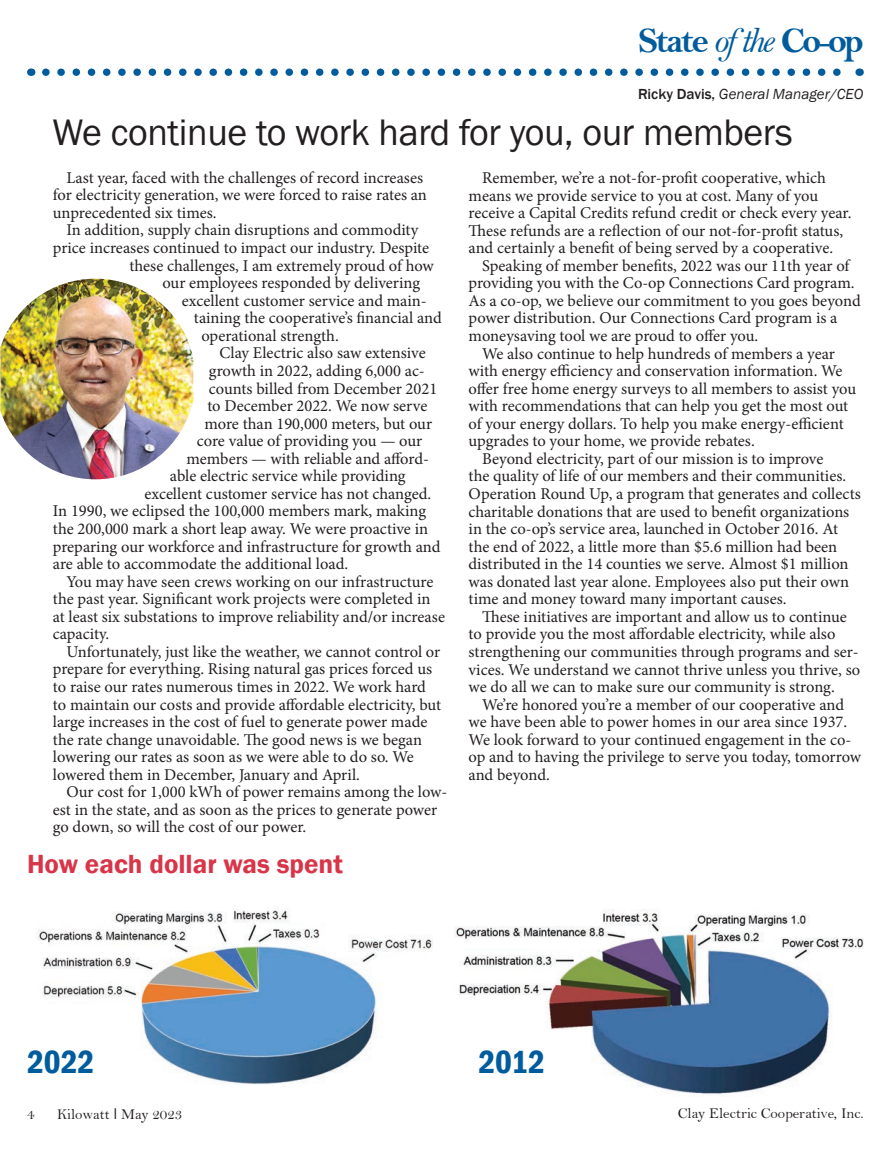
<style>
.page{position:relative;width:891px;height:1161px;background:#fff}
.page>*{position:absolute;margin:0;border:0;box-sizing:border-box;transform-origin:0 0}
.t1{font:37.95px "Franklin Gothic";letter-spacing:-.01em;color:#231f20}
.t2{font:36px "Bell MT Bold";letter-spacing:-.075em;color:#005c9d}
.t3{font:600 condensed 33px "Franklin Gothic";color:#005c9d}
.t4{font:600 27px "Franklin Gothic";color:#d83549}
.Body_copy{font:16.5px/17.5px "Minion Pro";color:#231f20}
.t5{font:15px "Bell";color:#231f20}
.t6{font:italic 15px "Franklin Gothic";color:#231f20}
.s1{font-family:"Bell MT Italic"}
.s2{font-size:30px}
.s3{font-weight:500;font-style:normal}
</style>
<div class="page">
<svg style="left:46px;top:68px;width:795px;height:8px"></svg>
<img style="left:0;top:279px;width:193px;height:200px">
<img style="left:455px;top:909px;width:409px;height:186px">
<img style="left:37px;top:910px;width:395px;height:175px">
<p class="t2" style="left:638px;top:19px;width:227px">State <span class="s1">of the</span> Co<span class="s2">-</span>op</p>
<p class="t6" style="left:638px;top:85px;width:227px"><span class="s3">Ricky Davis,</span> General Manager/CEO</p>
<p class="t1" style="left:53px;top:109px;width:742px">We continue to work hard for you, our members</p>
<p class="Body_copy" style="left:53px;top:169px;width:376px;text-indent:13px">Last year, faced with the challenges of record increases for electricity generation, we were forced to raise rates an unprecedented six times.</p>
<p class="Body_copy" style="left:66px;top:222px;width:353px">In addition, supply chain disruptions and commodity</p>
<p class="Body_copy" style="left:53px;top:239px;width:378px">price increases continued to impact our industry. Despite</p>
<p class="Body_copy" style="left:129px;top:257px;width:306px">these challenges, I am extremely proud of how</p>
<p class="Body_copy" style="left:162px;top:274px;width:259px">our employees responded by delivering</p>
<p class="Body_copy" style="left:182px;top:292px;width:246px">excellent customer service and main-</p>
<p class="Body_copy" style="left:194px;top:309px;width:249px">taining the cooperative’s financial and</p>
<p class="Body_copy" style="left:201px;top:327px;width:139px">operational strength.</p>
<p class="Body_copy" style="left:219px;top:344px;width:208px">Clay Electric also saw extensive</p>
<p class="Body_copy" style="left:209px;top:362px;width:217px">growth in 2022, adding 6,000 ac-</p>
<p class="Body_copy" style="left:209px;top:380px;width:230px">counts billed from December 2021</p>
<p class="Body_copy" style="left:207px;top:397px;width:222px">to December 2022. We now serve</p>
<p class="Body_copy" style="left:204px;top:415px;width:229px">more than 190,000 meters, but our</p>
<p class="Body_copy" style="left:197px;top:432px;width:227px">core value of providing you — our</p>
<p class="Body_copy" style="left:186px;top:450px;width:244px">members — with reliable and afford-</p>
<p class="Body_copy" style="left:170px;top:467px;width:237px">able electric service while providing</p>
<p class="Body_copy" style="left:144px;top:485px;width:288px">excellent customer service has not changed.</p>
<p class="Body_copy" style="left:53px;top:502px;width:375px">In 1990, we eclipsed the 100,000 members mark, making</p>
<p class="Body_copy" style="left:53px;top:520px;width:377px">the 200,000 mark a short leap away. We were proactive in</p>
<p class="Body_copy" style="left:53px;top:538px;width:389px">preparing our workforce and infrastructure for growth and</p>
<p class="Body_copy" style="left:53px;top:555px;width:297px">are able to accommodate the additional load.</p>
<p class="Body_copy" style="left:53px;top:573px;width:394px;text-indent:13px">You may have seen crews working on our infrastructure the past year. Significant work projects were completed in at least six substations to improve reliability and/or increase capacity.</p>
<p class="Body_copy" style="left:53px;top:643px;width:390px;text-indent:13px">Unfortunately, just like the weather, we cannot control or prepare for everything. Rising natural gas prices forced us to raise our rates numerous times in 2022. We work hard to maintain our costs and provide affordable electricity, but large increases in the cost of fuel to generate power made the rate change unavoidable. The good news is we began lowering our rates as soon as we were able to do so. We lowered them in December, January and April.</p>
<p class="Body_copy" style="left:53px;top:783px;width:396px;text-indent:13px">Our cost for 1,000 kWh of power remains among the low&shy;est in the state, and as soon as the prices to generate power go down, so will the cost of our power.</p>
<p class="t4" style="left:27px;top:847px;width:317px">How each dollar was spent</p>
<p class="Body_copy" style="left:469px;top:169px;width:384px;text-indent:13px">Remember, we’re a not-for-profit cooperative, which means we provide service to you at cost. Many of you receive a Capital Credits refund credit or check every year.<br>These refunds are a reflection of our not-for-profit status, and certainly a benefit of being served by a cooperative.</p>
<p class="Body_copy" style="left:469px;top:257px;width:394px;text-indent:13px">Speaking of member benefits, 2022 was our 11th year of providing you with the Co-op Connections Card program.<br>As a co-op, we believe our commitment to you goes beyond power distribution. Our Connections Card program is a moneysaving tool we are proud to offer you.</p>
<p class="Body_copy" style="left:469px;top:345px;width:389px;text-indent:13px">We also continue to help hundreds of members a year with energy efficiency and conservation information. We offer free home energy surveys to all members to assist you with recommendations that can help you get the most out of your energy dollars. To help you make energy-efficient upgrades to your home, we provide rebates.</p>
<p class="Body_copy" style="left:469px;top:450px;width:394px;text-indent:13px">Beyond electricity, part of our mission is to improve<br>the quality of life of our members and their communities.<br>Operation Round Up, a program that generates and collects charitable donations that are used to benefit organizations in the co-op’s service area, launched in October 2016. At the end of 2022, a little more than $5.6 million had been distributed in the 14 counties we serve. Almost $1 million was donated last year alone. Employees also put their own time and money toward many important causes.</p>
<p class="Body_copy" style="left:469px;top:608px;width:393px;text-indent:13px">These initiatives are important and allow us to continue to provide you the most affordable electricity, while also strengthening our communities through programs and ser&shy;vices. We understand we cannot thrive unless you thrive, so we do all we can to make sure our community is strong.</p>
<p class="Body_copy" style="left:469px;top:696px;width:394px;text-indent:13px">We’re honored you’re a member of our cooperative and we have been able to power homes in our area since 1937.<br>We look forward to your continued engagement in the co&shy;op and to having the privilege to serve you today, tomorrow and beyond.</p>
<p class="t3" style="left:27px;top:1040px;width:69px">2022</p>
<p class="t3" style="left:478px;top:1040px;width:68px">2012</p>
<p class="t5" style="left:27px;top:1105px;width:9px">4</p>
<p class="t5" style="left:57px;top:1105px;width:127px">Kilowatt May 2023</p>
<p class="t5" style="left:678px;top:1104px;width:187px">Clay Electric Cooperative, Inc.</p>
</div>
